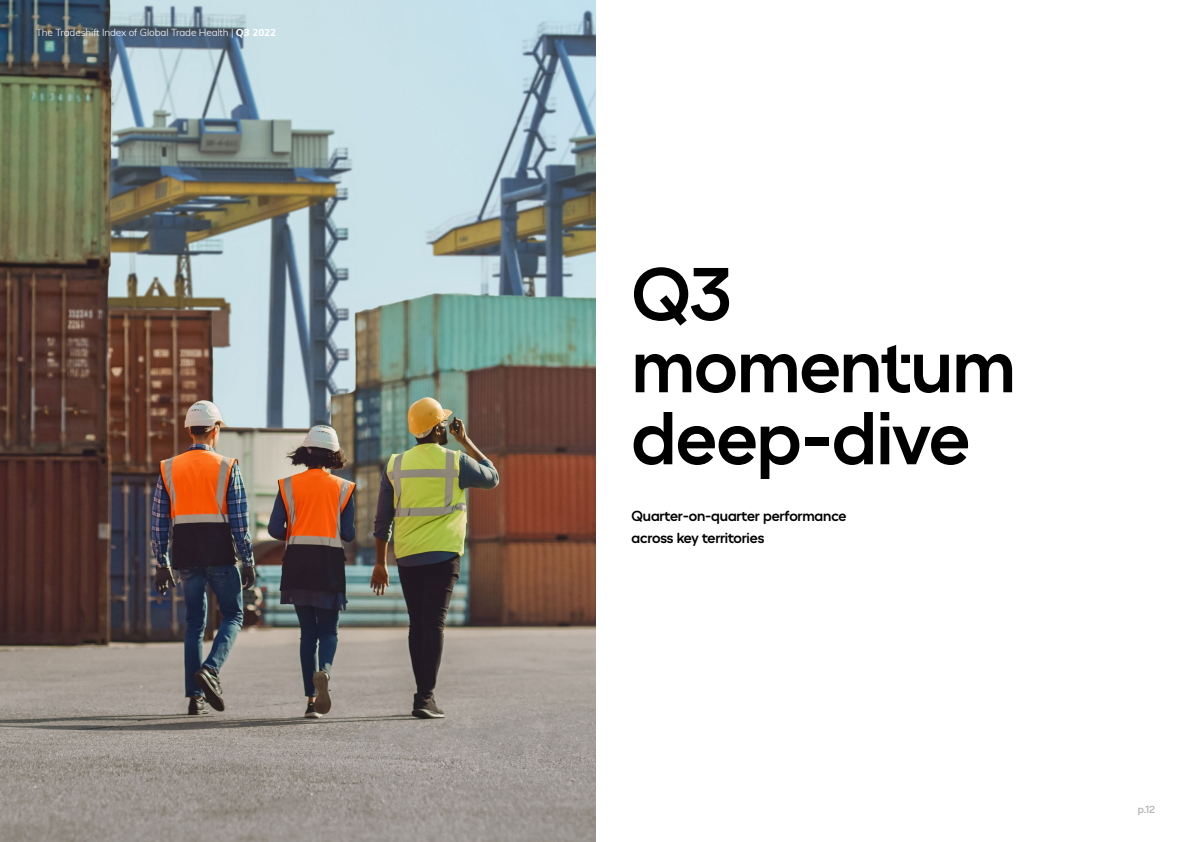
<style>
.page{position:relative;width:1191px;height:842px;background:#fff}
.page>*{position:absolute;margin:0;border:0;box-sizing:border-box;transform-origin:0 0}
.t1{font:72px/72px "Tradeshift Display Medium";letter-spacing:-.01em;color:#000}
.t2{font:500 14px/22px "Tradeshift";letter-spacing:-.01em;color:#000}
.t3{font:300 10px "Muli";letter-spacing:-.01em;color:#fff}
.t4{font:500 10px "Tradeshift";color:#b9b9b9}
.s1{font-weight:800}
</style>
<div class="page">
<img style="left:0;top:0;width:595px;height:842px">
<p class="t3" style="left:36px;top:25px;width:242px">The Tradeshift Index of Global Trade Health | <span class="s1">Q3 2022</span></p>
<h1 class="t1" style="left:631px;top:256px;width:386px">Q3 momentum deep-dive</h1>
<p class="t2" style="left:631px;top:505px;width:216px">Quarter-on-quarter performance across key territories</p>
<p class="t4" style="left:1137px;top:803px;width:19px">p.12</p>
</div>
